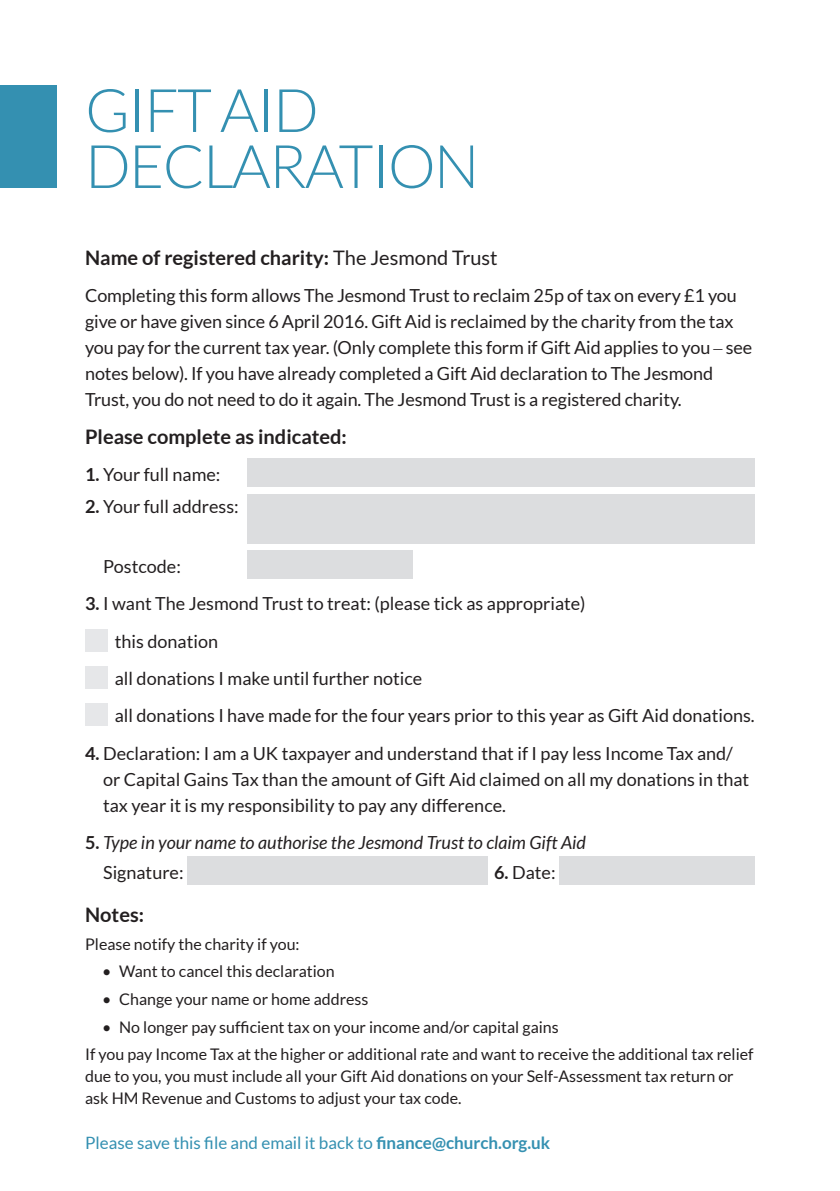
<style>
.page{position:relative;width:840px;height:1191px;background:#fff}
.page>*{position:absolute;margin:0;border:0;box-sizing:border-box;transform-origin:0 0}
.t1{font:300 60px/56px "Lato";letter-spacing:-.03em;color:#3490b1}
.t2{font:700 20px "Lato";color:#231f20}
.t3{font:18px/26px "Lato";letter-spacing:-.005em;color:#231f20}
.t4{font:italic 18px/30px "Lato";color:#231f20}
.t5{font:17px "Lato";color:#3490b1}
.t6{font:16px/27.6px "Lato";color:#231f20}
.s1{font-weight:400}
.s2{font-family:"M Bembo"}
.s3{font-weight:700}
.s4{font-weight:700;font-style:normal}
.s5{font-style:normal}
</style>
<div class="page">
<div style="left:0;top:85px;width:57px;height:102px;background:#3490b1"></div>
<div style="left:247px;top:459px;width:507px;height:28px;background:#dcdddf"></div>
<div style="left:247px;top:495px;width:507px;height:49px;background:#dcdddf"></div>
<div style="left:247px;top:550px;width:166px;height:29px;background:#dcdddf"></div>
<div style="left:85px;top:629px;width:23px;height:22px;background:#e6e7e9"></div>
<div style="left:85px;top:666px;width:23px;height:23px;background:#e6e7e9"></div>
<div style="left:85px;top:703px;width:23px;height:23px;background:#e6e7e9"></div>
<div style="left:187px;top:856px;width:300px;height:29px;background:#dcdddf"></div>
<div style="left:558px;top:856px;width:196px;height:29px;background:#dcdddf"></div>
<h1 class="t1" style="left:85px;top:83px;width:395px">GIFT AID<br>DECLARATION</h1>
<p class="t2" style="left:85px;top:246px;width:414px">Name of registered charity: <span class="s1">The Jesmond Trust</span></p>
<p class="t3" style="left:85px;top:283px;width:668px">Completing this form allows The Jesmond Trust to reclaim 25p of tax on every £1 you give or have given since 6 April 2016. Gift Aid is reclaimed by the charity from the tax you pay for the current tax year. (Only complete this form if Gift Aid applies to you <span class="s2">–</span> see notes below). If you have already completed a Gift Aid declaration to The Jesmond Trust, you do not need to do it again. The Jesmond Trust is a registered charity.</p>
<p class="t2" style="left:85px;top:425px;width:263px">Please complete as indicated:</p>
<p class="t3" style="left:85px;top:461px;width:137px"><span class="s3">1.</span> Your full name:</p>
<p class="t3" style="left:85px;top:493px;width:155px"><span class="s3">2.</span> Your full address:</p>
<p class="t3" style="left:103px;top:553px;width:79px">Postcode:</p>
<p class="t3" style="left:115px;top:585px;width:641px;line-height:37.4px;text-indent:-30px"><span class="s3">3.</span> I want The Jesmond Trust to treat: (please tick as appropriate)<br>this donation<br>all donations I make until further notice<br>all donations I have made for the four years prior to this year as Gift Aid donations.</p>
<p class="t3" style="left:103px;top:740px;width:647px;text-indent:-18px"><span class="s3">4.</span> Declaration: I am a UK taxpayer and understand that if I pay less Income Tax and/ or Capital Gains Tax than the amount of Gift Aid claimed on all my donations in that tax year it is my responsibility to pay any difference.</p>
<p class="t4" style="left:103px;top:828px;width:484px;text-indent:-18px"><span class="s4">5.</span> Type in your name to authorise the Jesmond Trust to claim Gift Aid<br><span class="s5">Signature:</span></p>
<p class="t3" style="left:494px;top:859px;width:63px"><span class="s3">6.</span> Date:</p>
<p class="t2" style="left:85px;top:903px;width:60px">Notes:</p>
<p class="t6" style="left:85px;top:930px;width:216px">Please notify the charity if you:</p>
<p class="t6" style="left:102px;top:957px;width:234px">• Want to cancel this declaration</p>
<p class="t6" style="left:102px;top:985px;width:267px">• Change your name or home address</p>
<p class="t6" style="left:85px;top:1013px;width:669px;text-indent:17px">• No longer pay sufficient tax on your income and/or capital gains<br>If you pay Income Tax at the higher or additional rate and want to receive the additional tax relief</p>
<p class="t6" style="left:85px;top:1065px;width:649px;line-height:22px">due to you, you must include all your Gift Aid donations on your Self-Assessment tax return or ask HM Revenue and Customs to adjust your tax code.</p>
<p class="t5" style="left:85px;top:1133px;width:466px">Please save this file and email it back to <span class="s3">finance@church.org.uk</span></p>
</div>
